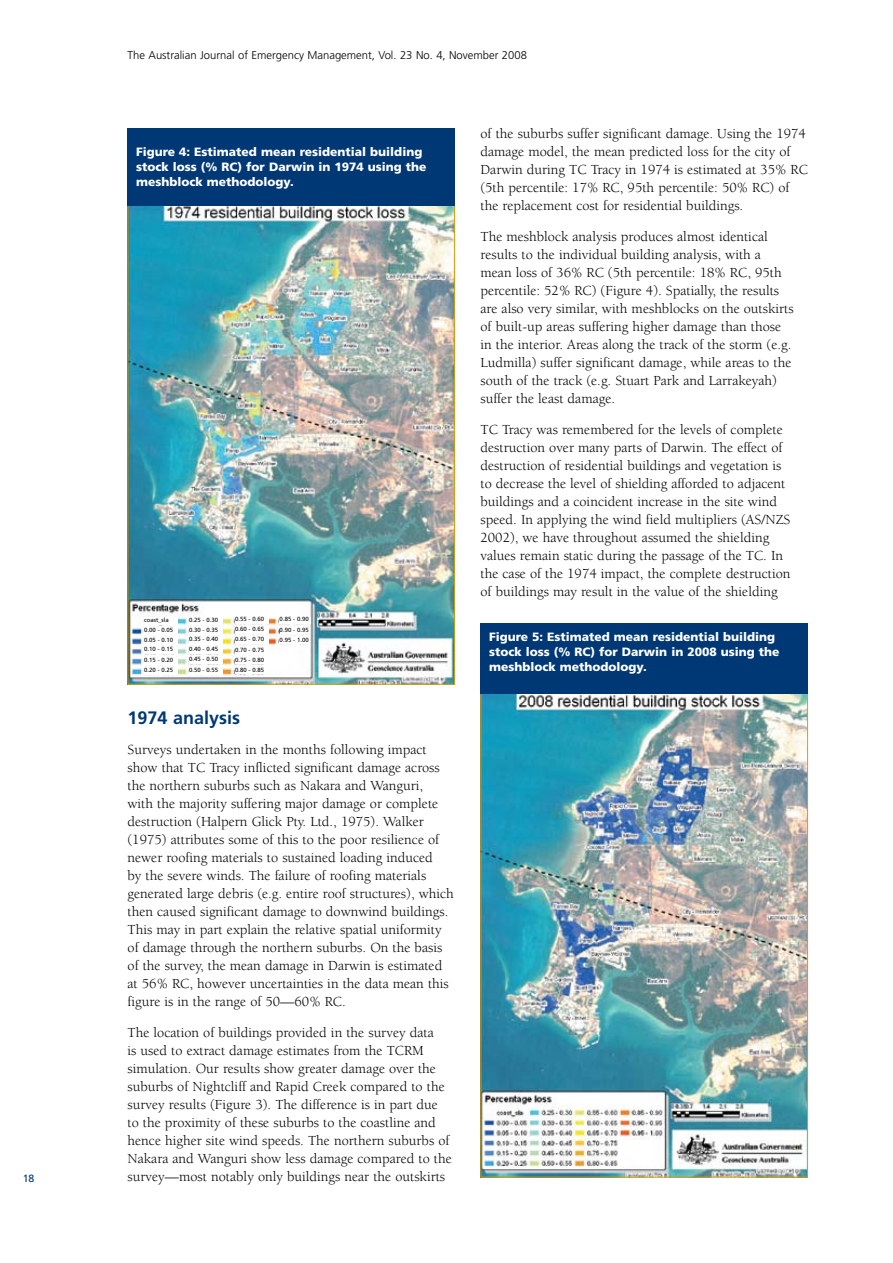
<style>
.page{position:relative;width:893px;height:1263px;background:#fff}
.page>*{position:absolute;margin:0;border:0;box-sizing:border-box;transform-origin:0 0}
.t1{font:700 18px "Frutiger";color:#003876}
.t2{font:14.25px/18px "Berkeley";color:#000}
.t3{font:900 12px/15px "Frutiger";color:#fff}
.t4{font:300 11.25px "Frutiger";color:#000}
.t5{font:10.5px "Frutiger";color:#003876}
.t6{font:6px "Frutiger";color:#000}
</style>
<div class="page">
<img style="left:130px;top:206px;width:323px;height:477px">
<div style="left:144px;top:627px;width:34px;height:7px;background:#fff"></div>
<div style="left:144px;top:617px;width:34px;height:8px;background:#fff"></div>
<div style="left:189px;top:617px;width:34px;height:7px;background:#fff"></div>
<div style="left:189px;top:667px;width:34px;height:7px;background:#fff"></div>
<div style="left:235px;top:657px;width:32px;height:7px;background:#fff"></div>
<div style="left:144px;top:637px;width:34px;height:7px;background:#fff"></div>
<div style="left:189px;top:627px;width:34px;height:7px;background:#fff"></div>
<div style="left:235px;top:617px;width:34px;height:7px;background:#fff"></div>
<div style="left:235px;top:667px;width:31px;height:7px;background:#fff"></div>
<div style="left:144px;top:647px;width:34px;height:7px;background:#fff"></div>
<div style="left:189px;top:637px;width:34px;height:7px;background:#fff"></div>
<div style="left:235px;top:627px;width:34px;height:7px;background:#fff"></div>
<div style="left:280px;top:617px;width:31px;height:7px;background:#fff"></div>
<div style="left:144px;top:657px;width:34px;height:7px;background:#fff"></div>
<div style="left:189px;top:647px;width:34px;height:7px;background:#fff"></div>
<div style="left:235px;top:637px;width:34px;height:7px;background:#fff"></div>
<div style="left:280px;top:627px;width:29px;height:6px;background:#fff"></div>
<div style="left:144px;top:667px;width:34px;height:7px;background:#fff"></div>
<div style="left:189px;top:657px;width:34px;height:7px;background:#fff"></div>
<div style="left:235px;top:647px;width:34px;height:7px;background:#fff"></div>
<div style="left:280px;top:637px;width:30px;height:7px;background:#fff"></div>
<div style="left:128px;top:128px;width:327px;height:78px;background:#003876"></div>
<img style="left:482px;top:694px;width:324px;height:481px">
<div style="left:480px;top:623px;width:328px;height:71px;background:#003876"></div>
<p class="t5" style="left:23px;top:1172px;width:13px">18</p>
<p class="t4" style="left:128px;top:49px;width:401px">The Australian Journal of Emergency Management, Vol. 23 No. 4, November 2008</p>
<p class="t3" style="left:136px;top:145px;width:292px">Figure 4: Estimated mean residential building stock loss (% RC) for Darwin in 1974 using the meshblock methodology.</p>
<p class="t6" style="left:144px;top:616px;width:26px">coast_sla</p>
<p class="t6" style="left:189px;top:616px;width:31px">0.25 - 0.30</p>
<p class="t6" style="left:235px;top:616px;width:31px">0.55 - 0.60</p>
<p class="t6" style="left:280px;top:616px;width:31px">0.85 - 0.90</p>
<p class="t6" style="left:144px;top:626px;width:31px">0.00 - 0.05</p>
<p class="t6" style="left:189px;top:626px;width:31px">0.30 - 0.35</p>
<p class="t6" style="left:235px;top:625px;width:31px">0.60 - 0.65</p>
<p class="t6" style="left:280px;top:626px;width:31px">0.90 - 0.95</p>
<p class="t6" style="left:144px;top:636px;width:31px">0.05 - 0.10</p>
<p class="t6" style="left:189px;top:636px;width:31px">0.35 - 0.40</p>
<p class="t6" style="left:235px;top:635px;width:31px">0.65 - 0.70</p>
<p class="t6" style="left:280px;top:636px;width:31px">0.95 - 1.00</p>
<p class="t6" style="left:144px;top:646px;width:31px">0.10 - 0.15</p>
<p class="t6" style="left:189px;top:646px;width:31px">0.40 - 0.45</p>
<p class="t6" style="left:235px;top:646px;width:31px">0.70 - 0.75</p>
<p class="t6" style="left:144px;top:656px;width:31px">0.15 - 0.20</p>
<p class="t6" style="left:189px;top:656px;width:31px">0.45 - 0.50</p>
<p class="t6" style="left:235px;top:656px;width:31px">0.75 - 0.80</p>
<p class="t6" style="left:144px;top:666px;width:31px">0.20 - 0.25</p>
<p class="t6" style="left:189px;top:666px;width:31px">0.50 - 0.55</p>
<p class="t6" style="left:235px;top:666px;width:31px">0.80 - 0.85</p>
<p class="t1" style="left:128px;top:707px;width:114px">1974 analysis</p>
<p class="t2" style="left:128px;top:741px;width:328px">Surveys undertaken in the months following impact show that TC Tracy inflicted significant damage across the northern suburbs such as Nakara and Wanguri,<br>with the majority suffering major damage or complete destruction (Halpern Glick Pty. Ltd., 1975). Walker (1975) attributes some of this to the poor resilience of newer roofing materials to sustained loading induced<br>by the severe winds. The failure of roofing materials generated large debris (e.g. entire roof structures), which then caused significant damage to downwind buildings.<br>This may in part explain the relative spatial uniformity of damage through the northern suburbs. On the basis of the survey, the mean damage in Darwin is estimated at 56% RC, however uncertainties in the data mean this figure is in the range of 50—60% RC.</p>
<p class="t2" style="left:128px;top:1024px;width:326px">The location of buildings provided in the survey data<br>is used to extract damage estimates from the TCRM simulation. Our results show greater damage over the suburbs of Nightcliff and Rapid Creek compared to the survey results (Figure 3). The difference is in part due to the proximity of these suburbs to the coastline and hence higher site wind speeds. The northern suburbs of Nakara and Wanguri show less damage compared to the survey—most notably only buildings near the outskirts</p>
<p class="t2" style="left:480px;top:125px;width:329px">of the suburbs suffer significant damage. Using the 1974 damage model, the mean predicted loss for the city of Darwin during TC Tracy in 1974 is estimated at 35% RC (5th percentile: 17% RC, 95th percentile: 50% RC) of the replacement cost for residential buildings.</p>
<p class="t2" style="left:480px;top:228px;width:315px">The meshblock analysis produces almost identical results to the individual building analysis, with a mean loss of 36% RC (5th percentile: 18% RC, 95th percentile: 52% RC) (Figure 4). Spatially, the results are also very similar, with meshblocks on the outskirts of built-up areas suffering higher damage than those in the interior. Areas along the track of the storm (e.g.<br>Ludmilla) suffer significant damage, while areas to the south of the track (e.g. Stuart Park and Larrakeyah) suffer the least damage.</p>
<p class="t2" style="left:480px;top:420px;width:312px">TC Tracy was remembered for the levels of complete destruction over many parts of Darwin. The effect of destruction of residential buildings and vegetation is to decrease the level of shielding afforded to adjacent buildings and a coincident increase in the site wind speed. In applying the wind field multipliers (AS/NZS 2002), we have throughout assumed the shielding values remain static during the passage of the TC. In the case of the 1974 impact, the complete destruction of buildings may result in the value of the shielding</p>
<p class="t3" style="left:489px;top:629px;width:292px">Figure 5: Estimated mean residential building stock loss (% RC) for Darwin in 2008 using the meshblock methodology.</p>
</div>
